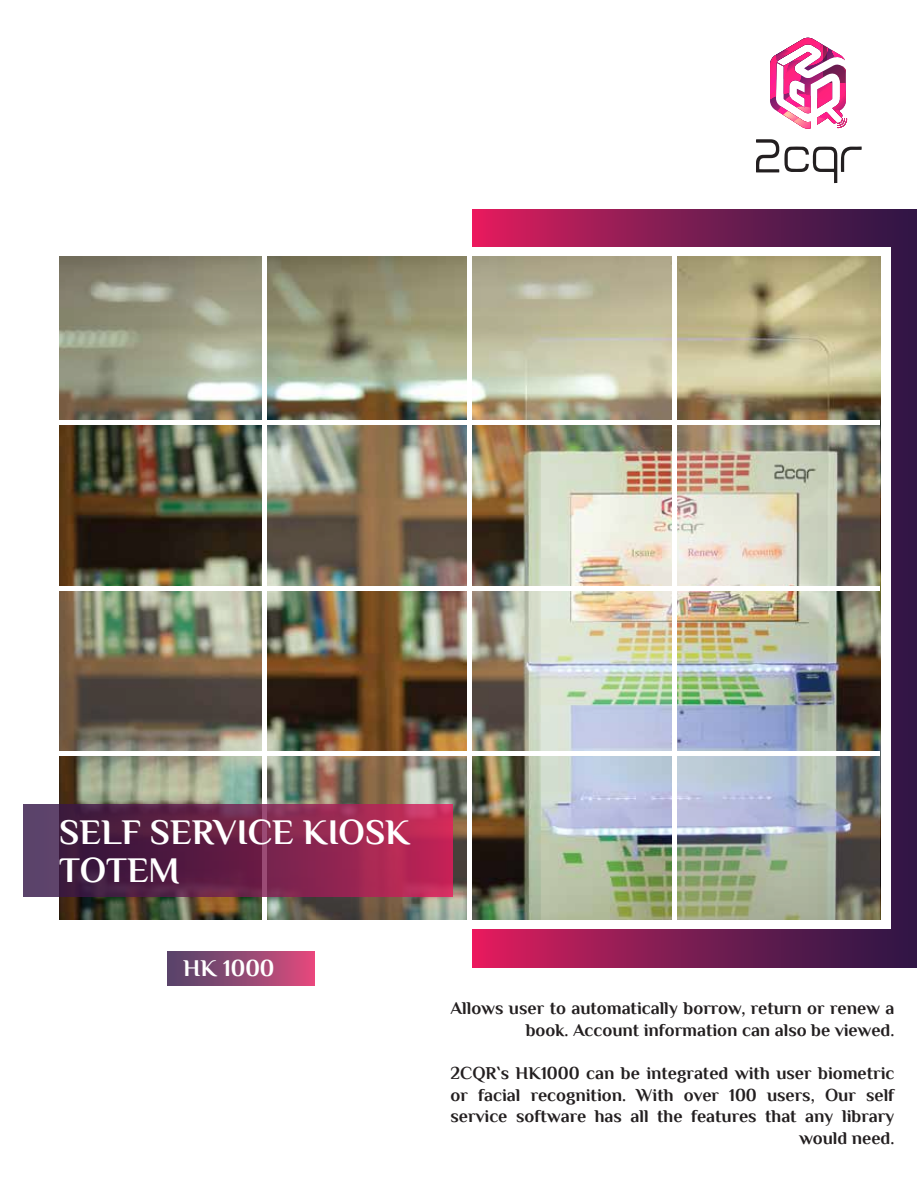
<style>
.page{position:relative;width:918px;height:1188px;background:#fff}
.page>*{position:absolute;margin:0;border:0;box-sizing:border-box;transform-origin:0 0}
.t1{font:700 36px/37.5px "Philosopher";color:#fff}
.t2{font:700 24px "Philosopher";color:#fff}
.t3{font:700 18px/21.6px "Philosopher";color:#231f20;text-align:right}
</style>
<div class="page">
<svg style="left:770px;top:38px;width:77px;height:91px"></svg>
<svg style="left:756px;top:139px;width:106px;height:44px"></svg>
<svg style="left:472px;top:209px;width:444px;height:758px;background:#6c2153"></svg>
<div style="left:49px;top:248px;width:841px;height:681px;background:#fff"></div>
<img style="left:59px;top:256px;width:821px;height:664px">
<svg style="left:59px;top:256px;width:203px;height:164px;background:#969781"></svg>
<svg style="left:472px;top:256px;width:200px;height:164px;background:#bdb99d"></svg>
<img style="left:267px;top:424px;width:200px;height:162px">
<img style="left:677px;top:424px;width:203px;height:162px">
<img style="left:59px;top:590px;width:203px;height:162px">
<img style="left:472px;top:590px;width:200px;height:162px">
<img style="left:267px;top:756px;width:200px;height:164px">
<img style="left:677px;top:756px;width:203px;height:164px">
<div style="left:262px;top:256px;width:5px;height:664px;background:#fff"></div>
<div style="left:467px;top:256px;width:5px;height:664px;background:#fff"></div>
<div style="left:672px;top:256px;width:5px;height:664px;background:#fff"></div>
<hr style="left:59px;top:420px;width:821px;height:4px;background:#fff">
<hr style="left:59px;top:586px;width:821px;height:4px;background:#fff">
<hr style="left:59px;top:752px;width:821px;height:4px;background:#fff">
<svg style="left:23px;top:804px;width:429px;height:93px;background:#76254e"></svg>
<div style="left:168px;top:952px;width:147px;height:33px;background:linear-gradient(to right,#4e456a,#de4b7d)"></div>
<h1 class="t1" style="left:59px;top:814px;width:352px">SELF SERVICE KIOSK<br>TOTEM</h1>
<h2 class="t2" style="left:183px;top:956px;width:93px">HK 1000</h2>
<p class="t3" style="left:450px;top:998px;width:446px">Allows user to automatically borrow, return or renew a book. Account information can also be viewed.</p>
<p class="t3" style="left:450px;top:1063px;width:446px">2CQR`s HK1000 can be integrated with user biometric or facial recognition. With over 100 users, Our self service software has all the features that any library would need.</p>
</div>
